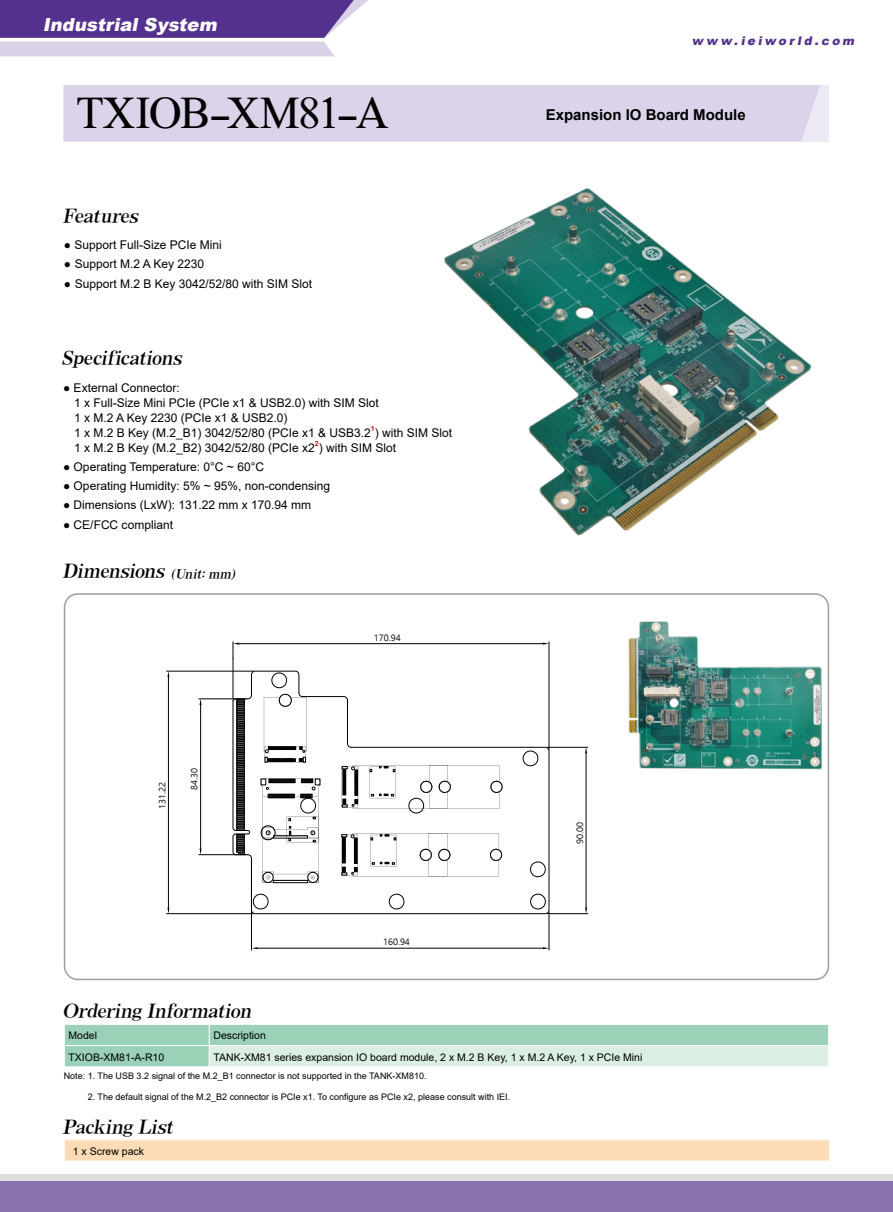
<style>
.page{position:relative;width:893px;height:1212px;background:#fff}
.page>*{position:absolute;margin:0;border:0;box-sizing:border-box;transform-origin:0 0}
.t1{font:800 39px "AR Roman 1";letter-spacing:-.035em;color:#000}
.t2{font:italic 18px "AR Roman 1 Heavy Euro";color:#000}
.t3{font:italic 900 18px "Arial";color:#fff}
.t4{font:700 15px "Arial";color:#000}
.t5{font:12px/15px "Arial";color:#000}
.t6{font:italic 900 12px "Arial";color:#54318f}
.t7{font:10.5px "Arial";color:#000}
.t8{font:9px "Arial";color:#000}
.t9{font:8.55px "Microsoft Jheng Hei UI Regular";color:#040000}
.t10{font:700 7.05px "Arial";color:#d0121b}
.s1{font-size:12px}
</style>
<div class="page">
<svg style="left:0;top:0;width:368px;height:56px;background:#8b73b3"></svg>
<div style="left:0;top:1174px;width:893px;height:38px;background:#dcdddd"></div>
<div style="left:0;top:1181px;width:893px;height:31px;background:#8d72b1"></div>
<div style="left:64px;top:85px;width:765px;height:57px;background:#eeeaf5"></div>
<div style="left:64px;top:85px;width:756px;height:56px;background:#dbd3e9"></div>
<img style="left:628px;top:608px;width:202px;height:164px">
<div style="left:64px;top:593px;width:765px;height:387px;border:2px solid #9fa0a0;border-radius:13px"></div>
<svg style="left:64px;top:1024px;width:765px;height:42px;background:#b6ddca"></svg>
<hr style="left:64px;top:1045px;width:145px;height:1px;background:#fff">
<hr style="left:209px;top:1045px;width:620px;height:1px;background:#fff">
<svg style="left:252px;top:746px;width:298px;height:168px"></svg>
<svg style="left:232px;top:670px;width:271px;height:213px"></svg>
<hr style="left:167px;top:671px;width:86px;height:1px;background:#040000">
<hr style="left:167px;top:913px;width:86px;height:1px;background:#040000">
<hr style="left:168px;top:677px;width:1px;height:230px;background:#040000">
<svg style="left:167px;top:907px;width:2px;height:7px"></svg>
<hr style="left:199px;top:698px;width:47px;height:1px;background:#040000">
<hr style="left:199px;top:854px;width:47px;height:1px;background:#040000">
<hr style="left:200px;top:705px;width:1px;height:143px;background:#040000">
<svg style="left:200px;top:848px;width:2px;height:7px"></svg>
<hr style="left:251px;top:860px;width:1px;height:90px;background:#040000">
<hr style="left:549px;top:912px;width:1px;height:38px;background:#040000">
<hr style="left:258px;top:948px;width:285px;height:1px;background:#040000">
<svg style="left:543px;top:947px;width:6px;height:2px"></svg>
<hr style="left:233px;top:642px;width:1px;height:57px;background:#040000">
<hr style="left:549px;top:642px;width:1px;height:107px;background:#040000">
<hr style="left:239px;top:643px;width:304px;height:1px;background:#040000">
<hr style="left:547px;top:913px;width:41px;height:1px;background:#040000">
<hr style="left:547px;top:747px;width:41px;height:1px;background:#040000">
<hr style="left:586px;top:753px;width:1px;height:154px;background:#040000">
<svg style="left:585px;top:907px;width:2px;height:7px"></svg>
<svg style="left:585px;top:747px;width:2px;height:6px"></svg>
<img style="left:444px;top:188px;width:368px;height:348px">
<div style="left:64px;top:1140px;width:766px;height:21px;background:#fcdcb7"></div>
<hr style="left:64px;top:1160px;width:766px;height:1px;background:#fff">
<svg style="left:64px;top:1140px;width:1px;height:20px"></svg>
<svg style="left:829px;top:1140px;width:1px;height:20px"></svg>
<h2 class="t3" style="left:43px;top:18px;width:178px">Industrial System</h2>
<h1 class="t1" style="left:77px;top:92px;width:313px">TXIOB-XM81-A</h1>
<h2 class="t2" style="left:63px;top:208px;width:80px">Features</h2>
<p class="t5" style="left:64px;top:237px;width:159px">● Support Full-Size PCIe Mini</p>
<p class="t5" style="left:64px;top:256px;width:142px">● Support M.2 A Key 2230</p>
<p class="t5" style="left:64px;top:276px;width:250px">● Support M.2 B Key 3042/52/80 with SIM Slot</p>
<h2 class="t2" style="left:62px;top:350px;width:124px">Specifications</h2>
<p class="t5" style="left:74px;top:380px;width:380px;text-indent:-11px">● External Connector:<br>1 x Full-Size Mini PCIe (PCIe x1 &amp; USB2.0) with SIM Slot<br>1 x M.2 A Key 2230 (PCIe x1 &amp; USB2.0)<br>1 x M.2 B Key (M.2_B1) 3042/52/80 (PCIe x1 &amp; USB3.2 ) with SIM Slot</p>
<p class="t10" style="left:371px;top:426px;width:5px">1</p>
<p class="t5" style="left:74px;top:441px;width:324px">1 x M.2 B Key (M.2_B2) 3042/52/80 (PCIe x2 ) with SIM Slot</p>
<p class="t10" style="left:315px;top:441px;width:5px">2</p>
<p class="t5" style="left:63px;top:459px;width:203px">● Operating Temperature: 0°C ~ 60°C</p>
<p class="t5" style="left:63px;top:478px;width:269px">● Operating Humidity: 5% ~ 95%, non-condensing</p>
<p class="t5" style="left:63px;top:497px;width:249px">● Dimensions (LxW): 131.22 mm x 170.94 mm</p>
<p class="t5" style="left:63px;top:517px;width:111px">● CE/FCC compliant</p>
<h2 class="t2" style="left:63px;top:563px;width:177px">Dimensions <span class="s1">(Unit: mm)</span></h2>
<p class="t9" style="left:374px;top:633px;width:28px">170.94</p>
<p class="t9" style="left:157px;top:809px;width:28px;rotate:-90deg">131.22</p>
<p class="t9" style="left:190px;top:790px;width:23px;rotate:-90deg">84.30</p>
<p class="t9" style="left:383px;top:937px;width:28px">160.94</p>
<p class="t6" style="left:692px;top:37px;width:166px">www.ieiworld.com</p>
<p class="t4" style="left:546px;top:109px;width:202px">Expansion IO Board Module</p>
<p class="t9" style="left:575px;top:844px;width:23px;rotate:-90deg">90.00</p>
<h2 class="t2" style="left:63px;top:1003px;width:193px">Ordering Information</h2>
<p class="t7" style="left:69px;top:1032px;width:30px">Model</p>
<p class="t7" style="left:213px;top:1032px;width:54px">Description</p>
<p class="t7" style="left:69px;top:1053px;width:97px">TXIOB-XM81-A-R10</p>
<p class="t7" style="left:213px;top:1053px;width:430px">TANK-XM81 series expansion IO board module, 2 x M.2 B Key, 1 x M.2 A Key, 1 x PCIe Mini</p>
<p class="t8" style="left:64px;top:1073px;width:364px">Note: 1. The USB 3.2 signal of the M.2_B1 connector is not supported in the TANK-XM810.</p>
<p class="t8" style="left:88px;top:1090px;width:424px">2. The default signal of the M.2_B2 connector is PCIe x1. To configure as PCIe x2, please consult with IEI.</p>
<h2 class="t2" style="left:63px;top:1119px;width:115px">Packing List</h2>
<p class="t7" style="left:73px;top:1147px;width:73px">1 x Screw pack</p>
</div>
